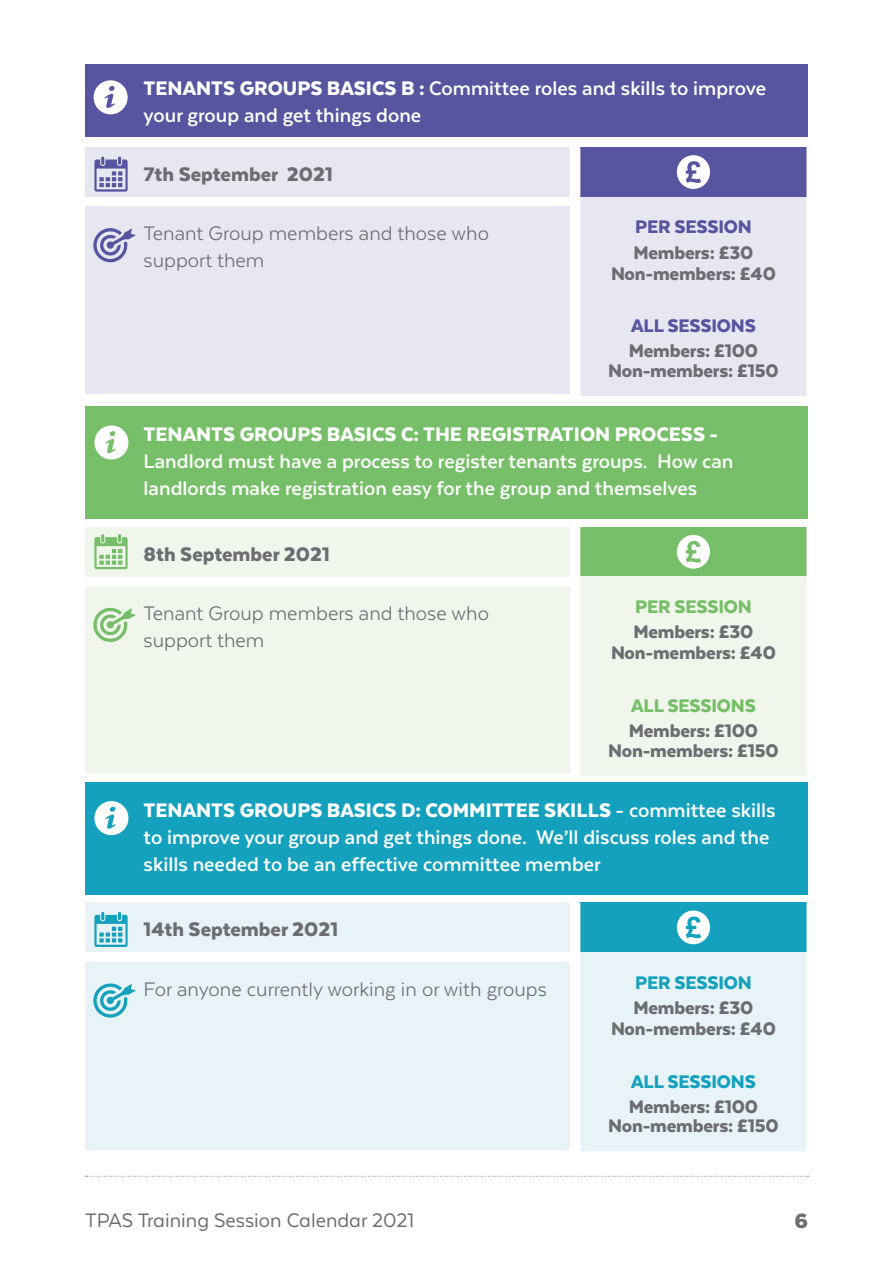
<style>
.page{position:relative;width:893px;height:1263px;background:#fff}
.page>*{position:absolute;margin:0;border:0;box-sizing:border-box;transform-origin:0 0}
.t1{font:900 24px "Texta Alt";color:#6c6d70}
.t2{font:700 22.65px/27.2px "Texta";color:#fff}
.t3{font:22.65px/27px "Texta";color:#6c6d70}
.t4{font:900 22.65px "Texta";color:#6c6d70}
.t5{font:22.5px "Texta Alt";color:#6c6d70}
.t6{font:900 21px "Texta";letter-spacing:-.01em;color:#6c6d70}
.t7{font:900 21px "Texta";letter-spacing:-.01em;color:#76bf68}
.t8{font:900 21px "Texta";letter-spacing:-.01em;color:#57559f}
.t9{font:900 21px "Texta";letter-spacing:-.01em;color:#14a1bd}
.s1{font-weight:900}
</style>
<div class="page">
<svg style="left:85px;top:1176px;width:723px;height:1px"></svg>
<div style="left:85px;top:586px;width:485px;height:188px;background:#f0f6ec"></div>
<div style="left:85px;top:527px;width:485px;height:49px;background:#f0f6ec"></div>
<div style="left:85px;top:407px;width:723px;height:112px;background:#76bf68"></div>
<div style="left:580px;top:527px;width:227px;height:49px;background:#76bf68"></div>
<div style="left:580px;top:576px;width:227px;height:200px;background:#f0f6ec"></div>
<hr style="left:806px;top:527px;width:2px;height:49px;background:#fff">
<hr style="left:806px;top:576px;width:2px;height:200px;background:#fff">
<svg style="left:94px;top:534px;width:34px;height:35px"></svg>
<svg style="left:93px;top:607px;width:43px;height:35px"></svg>
<svg style="left:677px;top:535px;width:33px;height:34px"></svg>
<svg style="left:94px;top:425px;width:35px;height:35px"></svg>
<div style="left:85px;top:206px;width:485px;height:188px;background:#e7e7f2"></div>
<div style="left:85px;top:147px;width:485px;height:50px;background:#e7e7f2"></div>
<div style="left:85px;top:65px;width:723px;height:72px;background:#57559f"></div>
<div style="left:580px;top:147px;width:227px;height:50px;background:#57559f"></div>
<div style="left:580px;top:197px;width:227px;height:200px;background:#e7e7f2"></div>
<hr style="left:806px;top:147px;width:2px;height:50px;background:#fff">
<hr style="left:806px;top:197px;width:2px;height:199px;background:#fff">
<hr style="left:579px;top:396px;width:229px;height:1px;background:#fff">
<svg style="left:94px;top:157px;width:34px;height:35px"></svg>
<svg style="left:93px;top:228px;width:43px;height:35px"></svg>
<svg style="left:677px;top:155px;width:33px;height:34px"></svg>
<svg style="left:93px;top:80px;width:35px;height:35px"></svg>
<div style="left:85px;top:962px;width:485px;height:187px;background:#e8f3f7"></div>
<div style="left:85px;top:903px;width:485px;height:49px;background:#e8f3f7"></div>
<div style="left:85px;top:782px;width:723px;height:113px;background:#14a1bd"></div>
<div style="left:580px;top:903px;width:227px;height:49px;background:#14a1bd"></div>
<div style="left:580px;top:952px;width:227px;height:200px;background:#e8f3f7"></div>
<hr style="left:806px;top:903px;width:2px;height:49px;background:#fff">
<hr style="left:806px;top:952px;width:2px;height:199px;background:#fff">
<hr style="left:579px;top:1151px;width:229px;height:2px;background:#fff">
<svg style="left:94px;top:912px;width:34px;height:35px"></svg>
<svg style="left:93px;top:983px;width:43px;height:35px"></svg>
<svg style="left:94px;top:801px;width:35px;height:35px"></svg>
<svg style="left:677px;top:910px;width:33px;height:34px"></svg>
<p class="t2" style="left:144px;top:74px;width:624px"><span class="s1">TENANTS GROUPS BASICS B :</span> Committee roles and skills to improve your group and get things done</p>
<p class="t4" style="left:144px;top:162px;width:191px">7th September 2021</p>
<p class="t3" style="left:144px;top:220px;width:347px">Tenant Group members and those who support them</p>
<p class="t8" style="left:635px;top:216px;width:118px">PER SESSION</p>
<p class="t6" style="left:633px;top:241px;width:121px">Members: £30</p>
<p class="t6" style="left:611px;top:262px;width:166px">Non-members: £40</p>
<p class="t8" style="left:631px;top:315px;width:126px">ALL SESSIONS</p>
<p class="t6" style="left:629px;top:340px;width:131px">Members: £100</p>
<p class="t6" style="left:608px;top:360px;width:172px">Non-members: £150</p>
<p class="t2" style="left:144px;top:420px;width:591px"><span class="s1">TENANTS GROUPS BASICS C: THE REGISTRATION PROCESS -<br></span>Landlord must have a process to register tenants groups. How can landlords make registration easy for the group and themselves</p>
<p class="t4" style="left:144px;top:542px;width:188px">8th September 2021</p>
<p class="t3" style="left:144px;top:600px;width:347px">Tenant Group members and those who support them</p>
<p class="t7" style="left:635px;top:596px;width:118px">PER SESSION</p>
<p class="t6" style="left:633px;top:621px;width:121px">Members: £30</p>
<p class="t6" style="left:611px;top:642px;width:166px">Non-members: £40</p>
<p class="t7" style="left:631px;top:695px;width:126px">ALL SESSIONS</p>
<p class="t6" style="left:629px;top:720px;width:131px">Members: £100</p>
<p class="t6" style="left:608px;top:739px;width:172px">Non-members: £150</p>
<p class="t2" style="left:144px;top:796px;width:633px"><span class="s1">TENANTS GROUPS BASICS D: COMMITTEE SKILLS</span> - committee skills to improve your group and get things done. We’ll discuss roles and the skills needed to be an effective committee member</p>
<p class="t4" style="left:144px;top:918px;width:196px">14th September 2021</p>
<p class="t3" style="left:144px;top:975px;width:405px">For anyone currently working in or with groups</p>
<p class="t9" style="left:635px;top:971px;width:118px">PER SESSION</p>
<p class="t6" style="left:633px;top:997px;width:121px">Members: £30</p>
<p class="t6" style="left:611px;top:1018px;width:166px">Non-members: £40</p>
<p class="t9" style="left:631px;top:1070px;width:126px">ALL SESSIONS</p>
<p class="t6" style="left:629px;top:1095px;width:131px">Members: £100</p>
<p class="t6" style="left:608px;top:1115px;width:172px">Non-members: £150</p>
<p class="t5" style="left:85px;top:1209px;width:331px">TPAS Training Session Calendar 2021</p>
<p class="t1" style="left:794px;top:1208px;width:15px">6</p>
</div>
